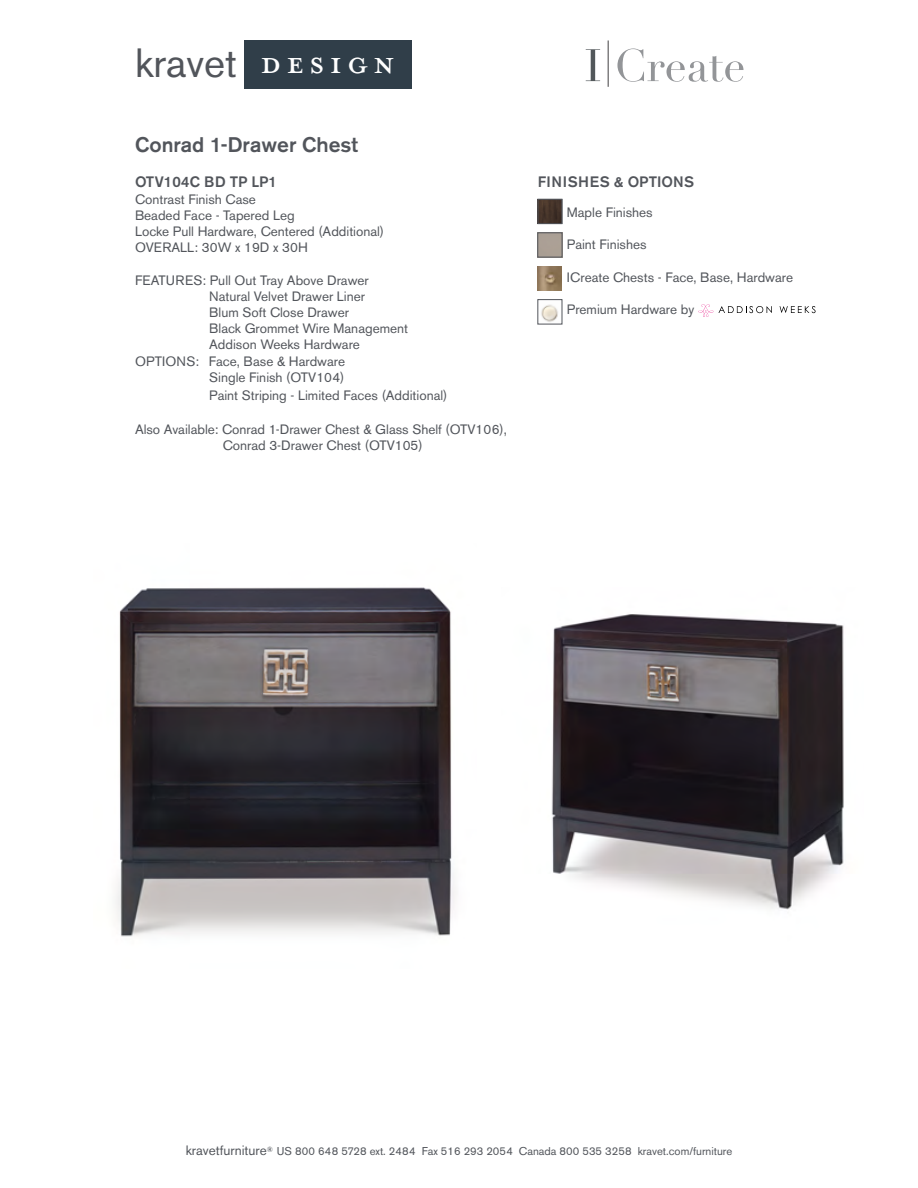
<style>
.page{position:relative;width:918px;height:1188px;background:#fff}
.page>*{position:absolute;margin:0;border:0;box-sizing:border-box;transform-origin:0 0}
.t1{font:45px "Mrs Eaves All Petite Caps OT";letter-spacing:.1em;color:#fff}
.t2{font:40.5px "Akzidenz Grotesk BE";color:#52555b}
.t3{font:300 23.85px "Akzidenz Grotesk";color:#52555b}
.t4{font:500 21px "Akzidenz Grotesk BE";color:#52555b}
.t5{font:500 15px "Akzidenz Grotesk BE";letter-spacing:.04em;color:#52555b}
.t6{font:500 15px "Akzidenz Grotesk BE";color:#52555b}
.t7{font:13.5px/16.2px "Akzidenz Grotesk BE";color:#52555b}
.t8{font:11.25px "Akzidenz Grotesk BE";color:#52555b}
.s1{font-family:"Mrs Eaves All Petite Caps OT";font-size:60px;color:#303e49}
.s2{font-size:13.5px}
</style>
<div class="page">
<div style="left:244px;top:41px;width:167px;height:48px;background:#303e49"></div>
<hr style="left:608px;top:41px;width:1px;height:46px;background:#414042">
<svg style="left:586px;top:49px;width:14px;height:32px"></svg>
<svg style="left:617px;top:48px;width:126px;height:34px"></svg>
<div style="left:538px;top:233px;width:24px;height:24px;border:1px solid #52555b"></div>
<img style="left:540px;top:201px;width:20px;height:21px">
<div style="left:538px;top:199px;width:24px;height:25px;border:1px solid #52555b"></div>
<img style="left:538px;top:266px;width:24px;height:25px">
<img style="left:541px;top:304px;width:17px;height:18px">
<svg style="left:698px;top:304px;width:74px;height:13px"></svg>
<svg style="left:780px;top:306px;width:36px;height:7px"></svg>
<img style="left:115px;top:587px;width:340px;height:350px">
<img style="left:551px;top:614px;width:293px;height:296px">
<h2 class="t2" style="left:135px;top:38px;width:277px">kravet <span class="s1">design</span></h2>
<h1 class="t1" style="left:260px;top:35px;width:137px">design</h1>
<h3 class="t4" style="left:135px;top:131px;width:225px">Conrad 1-Drawer Chest</h3>
<p class="t6" style="left:135px;top:173px;width:143px">OTV104C BD TP LP1</p>
<p class="t7" style="left:135px;top:191px;width:251px">Contrast Finish Case<br>Beaded Face - Tapered Leg<br>Locke Pull Hardware, Centered (Additional)<br>OVERALL: 30W x 19D x 30H</p>
<p class="t7" style="left:135px;top:272px;width:235px">FEATURES: Pull Out Tray Above Drawer</p>
<p class="t7" style="left:209px;top:288px;width:157px">Natural Velvet Drawer Liner</p>
<p class="t7" style="left:209px;top:304px;width:141px">Blum Soft Close Drawer</p>
<p class="t7" style="left:209px;top:320px;width:200px">Black Grommet Wire Management</p>
<p class="t7" style="left:209px;top:337px;width:152px">Addison Weeks Hardware</p>
<p class="t7" style="left:135px;top:353px;width:212px">OPTIONS: Face, Base &amp; Hardware</p>
<p class="t7" style="left:209px;top:369px;width:137px">Single Finish (OTV104)</p>
<p class="t7" style="left:209px;top:387px;width:240px">Paint Striping - Limited Faces (Additional)</p>
<p class="t7" style="left:135px;top:421px;width:373px;text-align:center">Also Available: Conrad 1-Drawer Chest &amp; Glass Shelf (OTV106),<br>Conrad 3-Drawer Chest (OTV105)</p>
<p class="t5" style="left:538px;top:173px;width:158px">FINISHES &amp; OPTIONS</p>
<p class="t7" style="left:567px;top:204px;width:87px">Maple Finishes</p>
<p class="t7" style="left:567px;top:237px;width:81px">Paint Finishes</p>
<p class="t7" style="left:567px;top:269px;width:228px">ICreate Chests - Face, Base, Hardware</p>
<p class="t7" style="left:567px;top:302px;width:129px">Premium Hardware by</p>
<h3 class="t3" style="left:627px;top:295px;width:60px">kravet</h3>
<p class="t8" style="left:186px;top:1145px;width:548px"><span class="s2">kravetfurniture</span><sup>®</sup> US 800 648 5728 ext. 2484 Fax 516 293 2054 Canada 800 535 3258 kravet.com/furniture</p>
</div>
